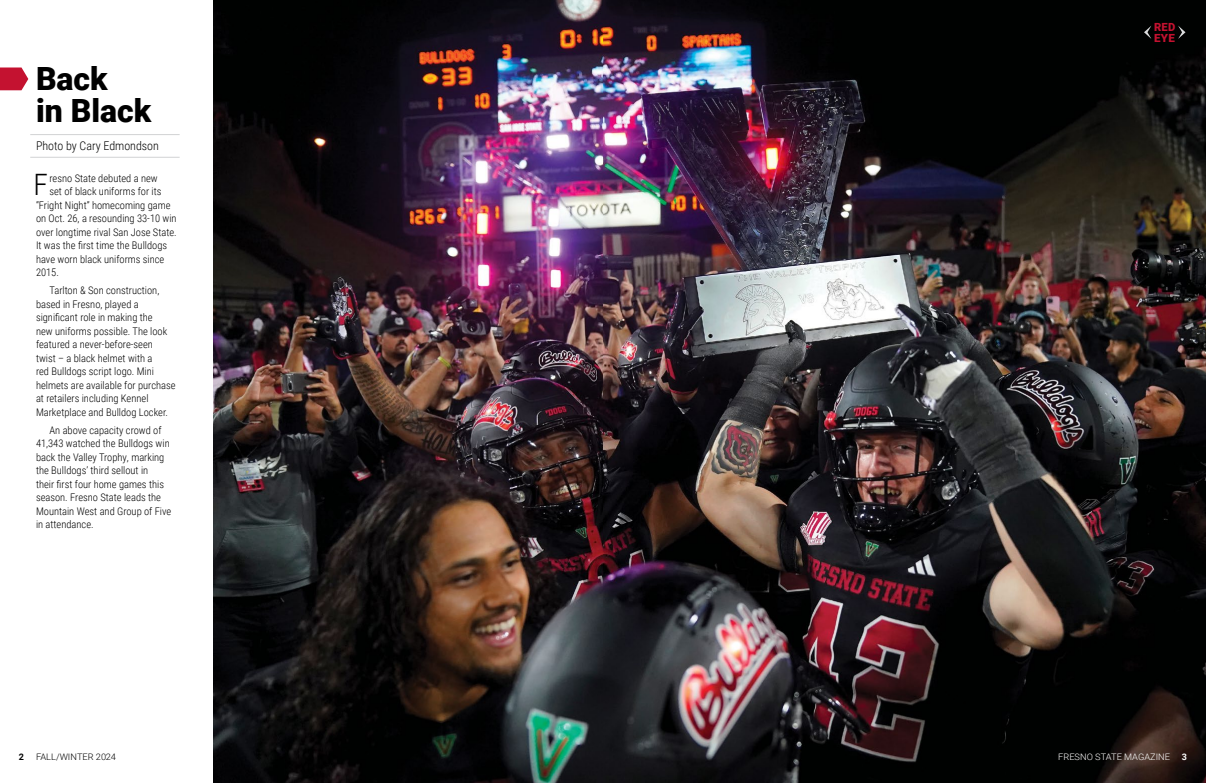
<style>
.page{position:relative;width:1206px;height:783px;background:#fff}
.page>*{position:absolute;margin:0;border:0;box-sizing:border-box;transform-origin:0 0}
.Body{font:900 32px "Roboto";color:#000}
.Body-2{font:300 29.5px "Roboto Condensed";color:#000}
.Byline{font:300 12px "Roboto Condensed";color:#000}
.t1{font:900 11.2px "Roboto";letter-spacing:.03em;color:#c41230}
.Body-3{font:300 10.5px/13.5px "Roboto Condensed";color:#000}
.t2{font:300 9px "Roboto";color:#fff;scale:1.04 1}
.t3{font:300 9px "Roboto";color:#000;scale:1.04 1}
.t4{font:700 9px "Roboto";color:#000}
.t5{font:700 9px "Roboto";color:#fff}
</style>
<div class="page">
<img style="left:213px;top:0;width:993px;height:783px">
<svg style="left:1144px;top:26px;width:7px;height:13px"></svg>
<svg style="left:1178px;top:26px;width:8px;height:13px"></svg>
<svg style="left:0;top:68px;width:28px;height:22px"></svg>
<hr style="left:30px;top:134px;width:150px;height:1px;background:#d1d3d4">
<hr style="left:30px;top:157px;width:150px;height:1px;background:#d1d3d4">
<p class="Body" style="left:36px;top:56px;width:73px">Back</p>
<p class="Body" style="left:36px;top:88px;width:117px">in Black</p>
<p class="Byline" style="left:36px;top:138px;width:124px">Photo by Cary Edmondson</p>
<p class="Body-2" style="left:34px;top:164px;width:16px">F</p>
<p class="Body-3" style="left:49px;top:171px;width:110px">resno State debuted a new</p>
<p class="Body-3" style="left:49px;top:184px;width:114px">set of black uniforms for its</p>
<p class="Body-3" style="left:36px;top:198px;width:136px">“Fright Night” homecoming game</p>
<p class="Body-3" style="left:36px;top:211px;width:142px">on Oct. 26, a resounding 33-10 win</p>
<p class="Body-3" style="left:36px;top:225px;width:142px">over longtime rival San Jose State.</p>
<p class="Body-3" style="left:36px;top:238px;width:133px">It was the first time the Bulldogs</p>
<p class="Body-3" style="left:36px;top:252px;width:130px">have worn black uniforms since</p>
<p class="Body-3" style="left:36px;top:265px;width:24px">2015.</p>
<p class="Body-3" style="left:36px;top:283px;width:141px;text-indent:14px">Tarlton &amp; Son construction, based in Fresno, played a significant role in making the<br>new uniforms possible. The look featured a never-before-seen<br>twist – a black helmet with a<br>red Bulldogs script logo. Mini helmets are available for purchase at retailers including Kennel<br>Marketplace and Bulldog Locker.</p>
<p class="Body-3" style="left:36px;top:423px;width:137px;text-indent:14px">An above capacity crowd of<br>41,343 watched the Bulldogs win back the Valley Trophy, marking the Bulldogs’ third sellout in<br>their first four home games this season. Fresno State leads the<br>Mountain West and Group of Five in attendance.</p>
<p class="t1" style="left:1154px;top:19px;width:23px">RED</p>
<p class="t1" style="left:1154px;top:30px;width:22px">EYE</p>
<p class="t4" style="left:19px;top:750px;width:7px">2</p>
<p class="t3" style="left:36px;top:750px;width:78px">FALL/WINTER 2024</p>
<p class="t2" style="left:1058px;top:750px;width:109px">FRESNO STATE MAGAZINE</p>
<p class="t5" style="left:1182px;top:750px;width:7px">3</p>
</div>
